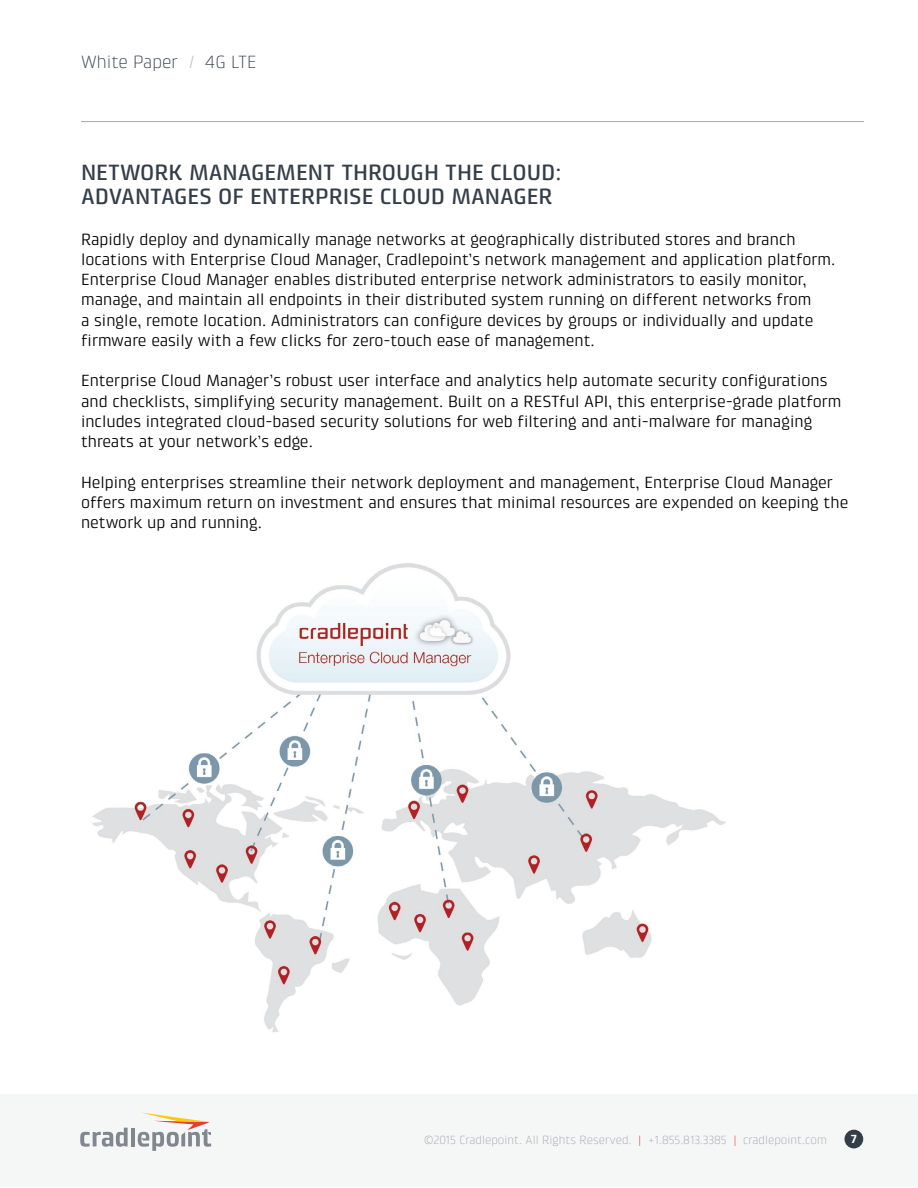
<style>
.page{position:relative;width:918px;height:1188px;background:#fff}
.page>*{position:absolute;margin:0;border:0;box-sizing:border-box;transform-origin:0 0}
.t1{font:500 22.5px/24px "Klint Pro";color:#333e48}
.t2{font:300 18px "Klint LT Pro";color:#333e48}
.t3{font:16.5px/20.2px "Klint Pro";color:#000}
.t4{font:300 12px "Klint LT Pro";color:#a3a9ad}
.t5{font:700 12px "Klint Pro";color:#fff}
.s1{color:#aab9c5}
.s2{color:#e63e30}
</style>
<div class="page">
<div style="left:0;top:1094px;width:918px;height:93px;background:#f5f6f6"></div>
<svg style="left:80px;top:1128px;width:48px;height:19px"></svg>
<hr style="left:131px;top:1128px;width:4px;height:18px;background:#80878e">
<svg style="left:138px;top:1112px;width:73px;height:39px"></svg>
<div style="left:844px;top:1130px;width:19px;height:18px;background:#333e48;border-radius:50%"></div>
<hr style="left:81px;top:121px;width:783px;height:1px;background:#a3a9ad">
<img style="left:92px;top:563px;width:634px;height:469px">
<p class="t2" style="left:81px;top:52px;width:177px">White Paper <span class="s1">/</span> 4G LTE</p>
<h1 class="t1" style="left:81px;top:160px;width:482px">NETWORK MANAGEMENT THROUGH THE CLOUD:<br>ADVANTAGES OF ENTERPRISE CLOUD MANAGER</h1>
<p class="t3" style="left:81px;top:229px;width:756px">Rapidly deploy and dynamically manage networks at geographically distributed stores and branch locations with Enterprise Cloud Manager, Cradlepoint’s network management and application platform.<br>Enterprise Cloud Manager enables distributed enterprise network administrators to easily monitor, manage, and maintain all endpoints in their distributed system running on different networks from<br>a single, remote location. Administrators can configure devices by groups or individually and update firmware easily with a few clicks for zero-touch ease of management.</p>
<p class="t3" style="left:81px;top:370px;width:762px">Enterprise Cloud Manager’s robust user interface and analytics help automate security configurations and checklists, simplifying security management. Built on a RESTful API, this enterprise-grade platform includes integrated cloud-based security solutions for web filtering and anti-malware for managing threats at your network’s edge.</p>
<p class="t3" style="left:81px;top:472px;width:769px">Helping enterprises streamline their network deployment and management, Enterprise Cloud Manager offers maximum return on investment and ensures that minimal resources are expended on keeping the network up and running.</p>
<p class="t4" style="left:424px;top:1133px;width:404px">©2015 Cradlepoint. All Rights Reserved. <span class="s2">|</span> +1.855.813.3385 <span class="s2">|</span> cradlepoint.com</p>
<p class="t5" style="left:850px;top:1132px;width:8px">7</p>
</div>
